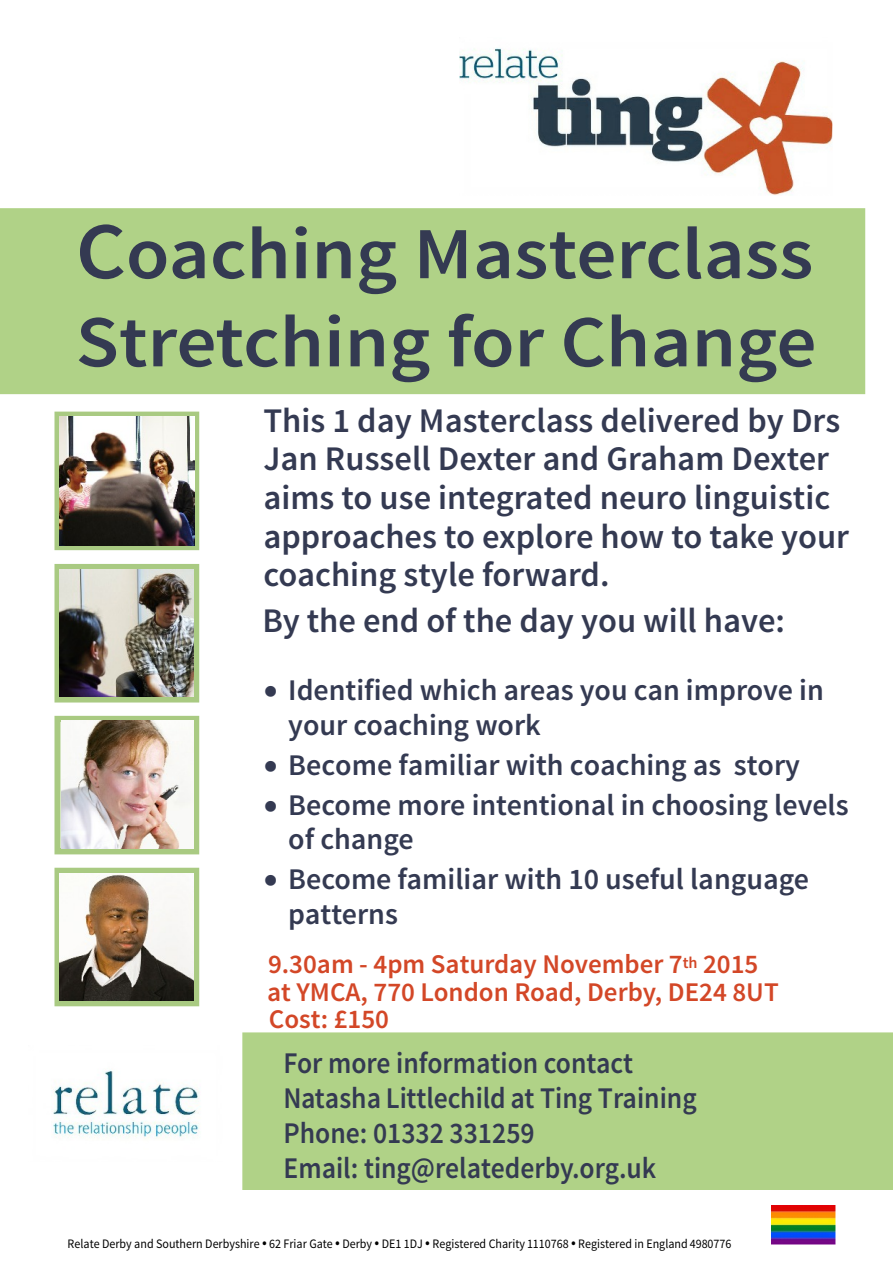
<style>
.page{position:relative;width:893px;height:1263px;background:#fff}
.page>*{position:absolute;margin:0;border:0;box-sizing:border-box;transform-origin:0 0}
.t1{font:600 73.35px/88.1px "Source Sans Pro";color:#343a52;scale:1.08 1}
.t2{font:600 34.5px/38.5px "Source Sans Pro";color:#343a52}
.t3{font:600 30px/34.5px "Source Sans Pro";color:#343a52}
.t4{font:600 30px/34.8px "Source Sans Pro";color:#343a52;scale:.92 1}
.t5{font:600 27px/27.5px "Source Sans Pro";color:#d34727}
.t6{font:12.9px "Source Sans Pro";color:#000;scale:.93 1}
.s1{font-size:80.7px}
</style>
<div class="page">
<div style="left:0;top:208px;width:865px;height:186px;background:#b0d287"></div>
<div style="left:242px;top:1032px;width:651px;height:158px;background:#b0d287"></div>
<img style="left:772px;top:1205px;width:64px;height:40px">
<img style="left:459px;top:48px;width:373px;height:147px">
<div style="left:54px;top:564px;width:145px;height:138px;border:6px solid #a9ca82"></div>
<div style="left:54px;top:716px;width:145px;height:138px;border:6px solid #a9ca82"></div>
<div style="left:54px;top:868px;width:145px;height:138px;border:6px solid #a9ca82"></div>
<div style="left:54px;top:412px;width:145px;height:138px;border:6px solid #a9ca82"></div>
<img style="left:53px;top:1070px;width:147px;height:69px">
<img style="left:59px;top:569px;width:135px;height:128px">
<img style="left:61px;top:720px;width:133px;height:129px">
<img style="left:59px;top:873px;width:135px;height:128px">
<img style="left:60px;top:416px;width:135px;height:129px">
<h1 class="t1" style="left:76px;top:216px;width:687px"><span class="s1">C</span>oaching Masterclass<br>Stretching for Change</h1>
<p class="t2" style="left:263px;top:404px;width:587px">This 1 day Masterclass delivered by Drs Jan Russell Dexter and Graham Dexter aims to use integrated neuro linguistic approaches to explore how to take your coaching style forward.</p>
<p class="t2" style="left:263px;top:604px;width:524px">By the end of the day you will have:</p>
<p class="t3" style="left:288px;top:675px;width:537px;text-indent:-24px">• Identified which areas you can improve in your coaching work</p>
<p class="t3" style="left:264px;top:750px;width:538px">• Become familiar with coaching as story</p>
<p class="t3" style="left:288px;top:790px;width:562px;text-indent:-24px">• Become more intentional in choosing levels of change</p>
<p class="t3" style="left:288px;top:864px;width:522px;text-indent:-24px">• Become familiar with 10 useful language patterns</p>
<p class="t5" style="left:267px;top:953px;width:513px">9.30am - 4pm Saturday November 7<sup>th</sup> 2015 at YMCA, 770 London Road, Derby, DE24 8UT<br>Cost: £150</p>
<p class="t4" style="left:284px;top:1048px;width:451px">For more information contact<br>Natasha Littlechild at Ting Training<br>Phone: 01332 331259<br>Email: ting@relatederby.org.uk</p>
<p class="t6" style="left:68px;top:1238px;width:715px">Relate Derby and Southern Derbyshire ✓ 62 Friar Gate ✓ Derby ✓ DE1 1DJ ✓ Registered Charity 1110768 ✓ Registered in England 4980776</p>
</div>
